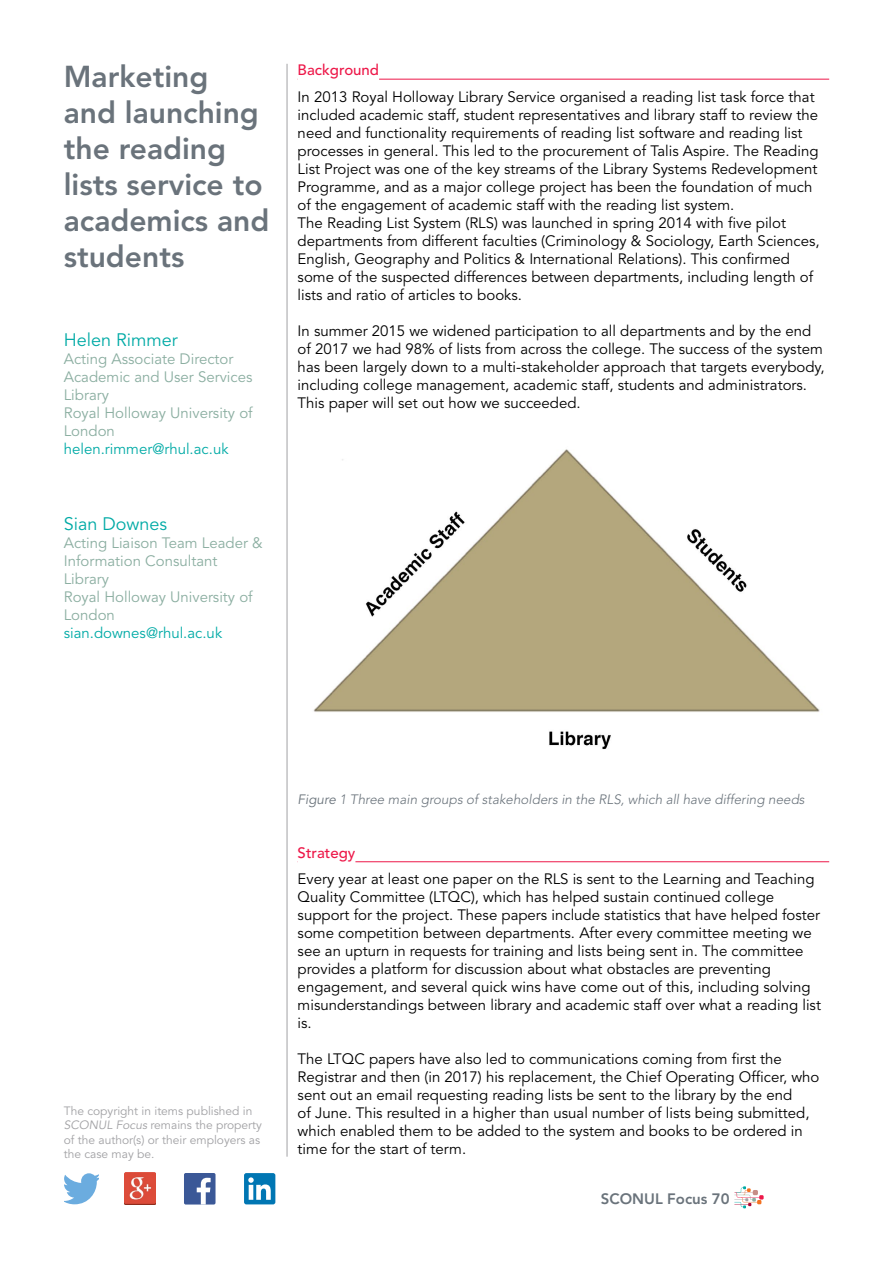
<style>
.page{position:relative;width:893px;height:1263px;background:#fff}
.page>*{position:absolute;margin:0;border:0;box-sizing:border-box;transform-origin:0 0}
.t1{font:800 30px/36px "Avenir";color:#6a737b}
.t2{font:18px "Avenir";color:#00aaa6}
.t3{font:15px/18px "Avenir";color:#000}
.t4{font:15px/18px "Avenir";color:#8baea1}
.t5{font:15px "Avenir";color:#00aaa6}
.t6{font:500 15px "Avenir";color:#ed1849}
.t7{font:800 15px "Avenir";color:#6a737b}
.t8{font:italic 300 13.5px "Avenir";color:#6a737b}
.t9{font:12px/14.4px "Avenir";color:#a1a1a4}
.s1{font-style:italic}
.s2{font-weight:400}
</style>
<div class="page">
<svg style="left:64px;top:1173px;width:35px;height:31px"></svg>
<img style="left:124px;top:1173px;width:32px;height:32px">
<div style="left:184px;top:1173px;width:32px;height:31px;background:#3b5897;border-radius:2px"></div>
<svg style="left:197px;top:1178px;width:14px;height:26px"></svg>
<div style="left:244px;top:1173px;width:31px;height:31px;background:#0076b3;border-radius:2px"></div>
<svg style="left:248px;top:1177px;width:23px;height:23px"></svg>
<hr style="left:287px;top:64px;width:1px;height:1093px;background:#a1a1a4">
<svg style="left:734px;top:1186px;width:30px;height:22px"></svg>
<hr style="left:298px;top:79px;width:531px;height:1px;background:#ed1849">
<div style="left:298px;top:67px;width:81px;height:16px;background:#fff"></div>
<hr style="left:298px;top:861px;width:531px;height:1px;background:#ed1849">
<div style="left:298px;top:849px;width:57px;height:17px;background:#fff"></div>
<img style="left:313px;top:449px;width:507px;height:301px">
<h1 class="t1" style="left:64px;top:58px;width:207px">Marketing<br>and launching the reading lists service to academics and students</h1>
<p class="t2" style="left:64px;top:330px;width:115px">Helen Rimmer</p>
<p class="t4" style="left:64px;top:351px;width:190px">Acting Associate Director<br>Academic and User Services<br>Library<br>Royal Holloway University of<br>London</p>
<p class="t5" style="left:64px;top:441px;width:166px">helen.rimmer@rhul.ac.uk</p>
<p class="t2" style="left:64px;top:514px;width:105px">Sian Downes</p>
<p class="t4" style="left:64px;top:535px;width:200px">Acting Liaison Team Leader &amp;<br>Information Consultant<br>Library<br>Royal Holloway University of<br>London</p>
<p class="t5" style="left:64px;top:625px;width:160px">sian.downes@rhul.ac.uk</p>
<p class="t6" style="left:298px;top:61px;width:83px">Background</p>
<p class="t3" style="left:298px;top:88px;width:523px">In 2013 Royal Holloway Library Service organised a reading list task force that included academic staff, student representatives and library staff to review the need and functionality requirements of reading list software and reading list processes in general. This led to the procurement of Talis Aspire. The Reading List Project was one of the key streams of the Library Systems Redevelopment Programme, and as a major college project has been the foundation of much of the engagement of academic staff with the reading list system.<br>The Reading List System (RLS) was launched in spring 2014 with five pilot departments from different faculties (Criminology &amp; Sociology, Earth Sciences, English, Geography and Politics &amp; International Relations). This confirmed some of the suspected differences between departments, including length of lists and ratio of articles to books.</p>
<p class="t3" style="left:298px;top:322px;width:528px">In summer 2015 we widened participation to all departments and by the end of 2017 we had 98% of lists from across the college. The success of the system has been largely down to a multi-stakeholder approach that targets everybody, including college management, academic staff, students and administrators.<br>This paper will set out how we succeeded.</p>
<p class="t9" style="left:64px;top:1104px;width:200px">The copyright in items published in<br><span class="s1">SCONUL Focus</span> remains the property of the author(s) or their employers as the case may be.</p>
<p class="t8" style="left:298px;top:791px;width:509px"><span class="s2">Figure</span> 1 Three main groups of stakeholders in the RLS, which all have differing needs</p>
<p class="t6" style="left:298px;top:844px;width:59px">Strategy</p>
<p class="t3" style="left:298px;top:871px;width:525px">Every year at least one paper on the RLS is sent to the Learning and Teaching Quality Committee (LTQC), which has helped sustain continued college support for the project. These papers include statistics that have helped foster some competition between departments. After every committee meeting we see an upturn in requests for training and lists being sent in. The committee provides a platform for discussion about what obstacles are preventing engagement, and several quick wins have come out of this, including solving misunderstandings between library and academic staff over what a reading list is.</p>
<p class="t3" style="left:298px;top:1051px;width:523px">The LTQC papers have also led to communications coming from first the Registrar and then (in 2017) his replacement, the Chief Operating Officer, who sent out an email requesting reading lists be sent to the library by the end<br>of June. This resulted in a higher than usual number of lists being submitted, which enabled them to be added to the system and books to be ordered in time for the start of term.</p>
<p class="t7" style="left:601px;top:1190px;width:130px">SCONUL Focus 70</p>
</div>
